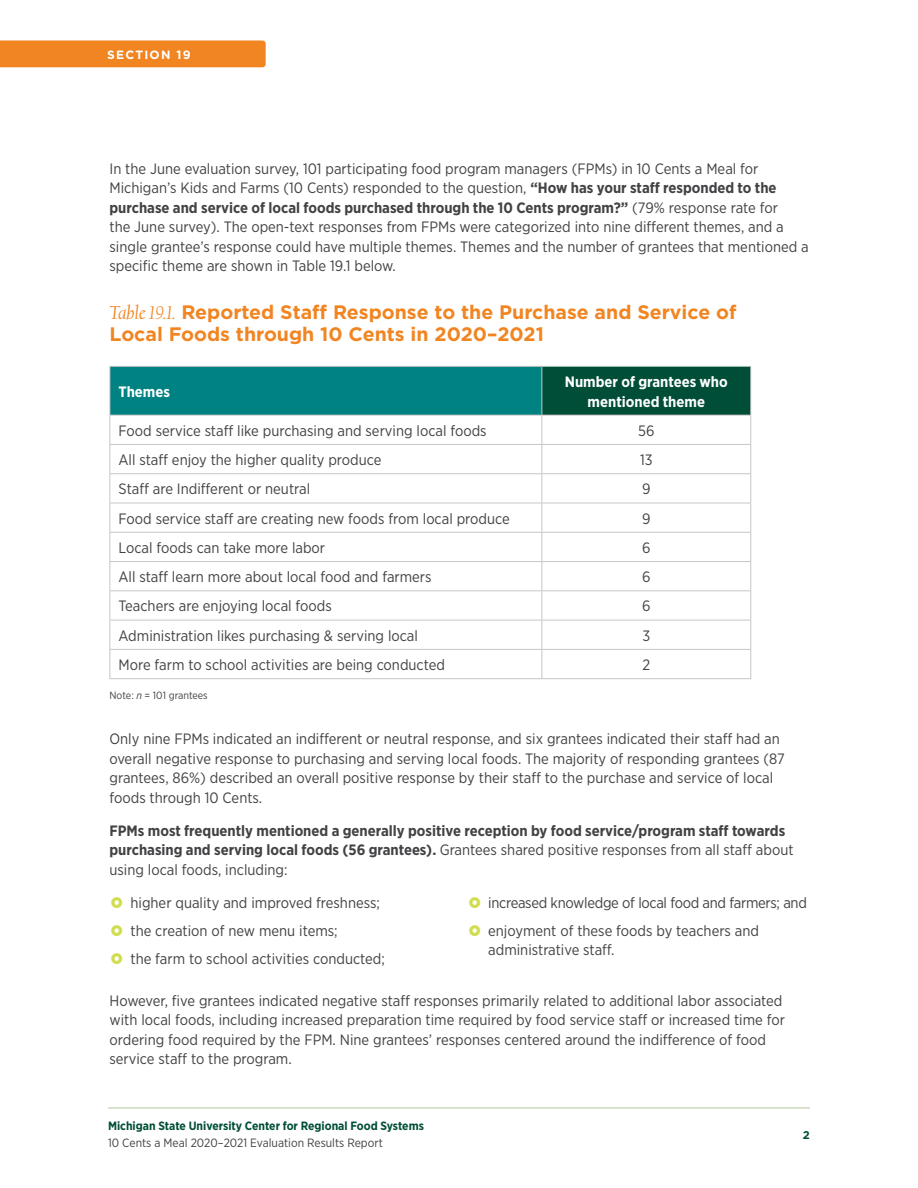
<style>
.page{position:relative;width:918px;height:1188px;background:#fff}
.page>*{position:absolute;margin:0;border:0;box-sizing:border-box;transform-origin:0 0}
.t1{font:700 19.5px/21px "Gotham";color:#f18521}
.t2{font:15px/19.5px "Gotham Narrow";color:#424144}
.t3{font:700 15px/19.5px "Gotham Narrow";color:#424144}
.t4{font:15px "Gotham Narrow";letter-spacing:-.02em;color:#424144}
.t5{font:700 15px/19.5px "Gotham Narrow";color:#fff;text-align:center}
.t6{font:700 12px "Gotham Narrow";color:#004e38}
.t7{font:12px "Gotham Narrow";color:#424144}
.t8{font:700 12px "Gotham";letter-spacing:.1em;color:#fff}
.t9{font:700 11.25px "Gotham";color:#004e38}
.t10{font:10.5px "Gotham Narrow";color:#424144}
.s1{font-weight:700}
.s2{font-family:"Californian FB";font-weight:400;font-style:italic}
.s3{font-style:italic}
.s4{font-weight:400}
</style>
<div class="page">
<hr style="left:108px;top:1107px;width:702px;height:2px;background:#cdd9c2">
<div style="left:110px;top:366px;width:432px;height:49px;background:#008182"></div>
<div style="left:542px;top:366px;width:209px;height:49px;background:#004e38"></div>
<hr style="left:110px;top:444px;width:432px;height:1px;background:#c9c5c5">
<hr style="left:542px;top:444px;width:209px;height:1px;background:#c9c5c5">
<hr style="left:110px;top:473px;width:432px;height:1px;background:#c9c5c5">
<hr style="left:542px;top:473px;width:209px;height:1px;background:#c9c5c5">
<hr style="left:110px;top:503px;width:432px;height:1px;background:#c9c5c5">
<hr style="left:542px;top:503px;width:209px;height:1px;background:#c9c5c5">
<hr style="left:110px;top:532px;width:432px;height:1px;background:#c9c5c5">
<hr style="left:542px;top:532px;width:209px;height:1px;background:#c9c5c5">
<hr style="left:110px;top:561px;width:432px;height:1px;background:#c9c5c5">
<hr style="left:542px;top:561px;width:209px;height:1px;background:#c9c5c5">
<hr style="left:110px;top:590px;width:432px;height:1px;background:#c9c5c5">
<hr style="left:542px;top:590px;width:209px;height:1px;background:#c9c5c5">
<hr style="left:110px;top:620px;width:432px;height:1px;background:#c9c5c5">
<hr style="left:542px;top:620px;width:209px;height:1px;background:#c9c5c5">
<hr style="left:110px;top:649px;width:432px;height:1px;background:#c9c5c5">
<svg style="left:110px;top:416px;width:1px;height:262px"></svg>
<hr style="left:542px;top:649px;width:209px;height:1px;background:#c9c5c5">
<svg style="left:542px;top:416px;width:1px;height:262px"></svg>
<svg style="left:750px;top:416px;width:1px;height:262px"></svg>
<hr style="left:110px;top:678px;width:432px;height:1px;background:#c9c5c5">
<hr style="left:542px;top:678px;width:209px;height:1px;background:#c9c5c5">
<hr style="left:110px;top:366px;width:432px;height:1px;background:#c9c5c5">
<hr style="left:110px;top:367px;width:1px;height:48px;background:#c9c5c5">
<hr style="left:110px;top:415px;width:432px;height:1px;background:#c9c5c5">
<hr style="left:542px;top:366px;width:209px;height:1px;background:#b8cec6">
<hr style="left:542px;top:367px;width:1px;height:48px;background:#b8cec6">
<hr style="left:750px;top:367px;width:1px;height:48px;background:#c9c5c5">
<hr style="left:542px;top:415px;width:209px;height:1px;background:#c9c5c5">
<div style="left:0;top:40px;width:266px;height:27px;background:#f18521"></div>
<p class="t8" style="left:107px;top:47px;width:85px">SECTION 19</p>
<p class="t2" style="left:110px;top:159px;width:701px">In the June evaluation survey, 101 participating food program managers (FPMs) in 10 Cents a Meal for Michigan’s Kids and Farms (10 Cents) responded to the question, <span class="s1">“How has your staf responded to the purchase and service of local foods purchased through the 10 Cents program?”</span> (79% response rate for<br>the June survey). The open-text responses from FPMs were categorized into nine diferent themes, and a single grantee’s response could have multiple themes. Themes and the number of grantees that mentioned a specifc theme are shown in Table 19.1 below.</p>
<p class="t1" style="left:110px;top:302px;width:629px"><span class="s2">Table 19.1.</span> Reported Staf Response to the Purchase and Service of<br>Local Foods through 10 Cents in 2020–2021</p>
<p class="t5" style="left:119px;top:382px;width:53px">Themes</p>
<p class="t5" style="left:565px;top:372px;width:165px">Number of grantees who mentioned theme</p>
<p class="t2" style="left:119px;top:420px;width:370px">Food service staf like purchasing and serving local foods</p>
<p class="t2" style="left:638px;top:420px;width:18px">56</p>
<p class="t2" style="left:119px;top:450px;width:264px">All staf enjoy the higher quality produce</p>
<p class="t2" style="left:640px;top:450px;width:14px">13</p>
<p class="t2" style="left:119px;top:479px;width:193px">Staf are Indiferent or neutral</p>
<p class="t2" style="left:642px;top:479px;width:10px">9</p>
<p class="t2" style="left:119px;top:508px;width:393px">Food service staf are creating new foods from local produce</p>
<p class="t2" style="left:642px;top:508px;width:10px">9</p>
<p class="t2" style="left:119px;top:538px;width:208px">Local foods can take more labor</p>
<p class="t2" style="left:642px;top:538px;width:10px">6</p>
<p class="t2" style="left:119px;top:567px;width:315px">All staf learn more about local food and farmers</p>
<p class="t2" style="left:642px;top:567px;width:10px">6</p>
<p class="t2" style="left:119px;top:596px;width:215px">Teachers are enjoying local foods</p>
<p class="t2" style="left:642px;top:596px;width:10px">6</p>
<p class="t2" style="left:119px;top:625px;width:301px">Administration likes purchasing &amp; serving local</p>
<p class="t2" style="left:642px;top:625px;width:9px">3</p>
<p class="t2" style="left:119px;top:655px;width:328px">More farm to school activities are being conducted</p>
<p class="t2" style="left:642px;top:655px;width:9px">2</p>
<p class="t10" style="left:110px;top:688px;width:100px">Note: <span class="s3">n</span> = 101 grantees</p>
<p class="t2" style="left:110px;top:729px;width:677px">Only nine FPMs indicated an indiferent or neutral response, and six grantees indicated their staf had an overall negative response to purchasing and serving local foods. The majority of responding grantees (87 grantees, 86%) described an overall positive response by their staf to the purchase and service of local foods through 10 Cents.</p>
<p class="t3" style="left:110px;top:821px;width:686px">FPMs most frequently mentioned a generally positive reception by food service/program staf towards purchasing and serving local foods (56 grantees). <span class="s4">Grantees shared positive responses from all staf about</span></p>
<p class="t2" style="left:110px;top:859px;width:180px">using local foods, including:</p>
<p class="t2" style="left:130px;top:892px;width:251px">higher quality and improved freshness;</p>
<p class="t4" style="left:488px;top:893px;width:320px">increased knowledge of local food and farmers; and</p>
<p class="t2" style="left:130px;top:921px;width:209px">the creation of new menu items;</p>
<p class="t2" style="left:488px;top:921px;width:272px">enjoyment of these foods by teachers and</p>
<p class="t2" style="left:130px;top:949px;width:256px">the farm to school activities conducted;</p>
<p class="t2" style="left:488px;top:940px;width:128px">administrative staf.</p>
<p class="t2" style="left:110px;top:990px;width:677px">However, fve grantees indicated negative staf responses primarily related to additional labor associated with local foods, including increased preparation time required by food service staf or increased time for ordering food required by the FPM. Nine grantees’ responses centered around the indiference of food service staf to the program.</p>
<p class="t6" style="left:108px;top:1118px;width:318px">Michigan State University Center for Regional Food Systems</p>
<p class="t7" style="left:108px;top:1135px;width:276px">10 Cents a Meal 2020–2021 Evaluation Results Report</p>
<p class="t9" style="left:803px;top:1127px;width:9px">2</p>
</div>
